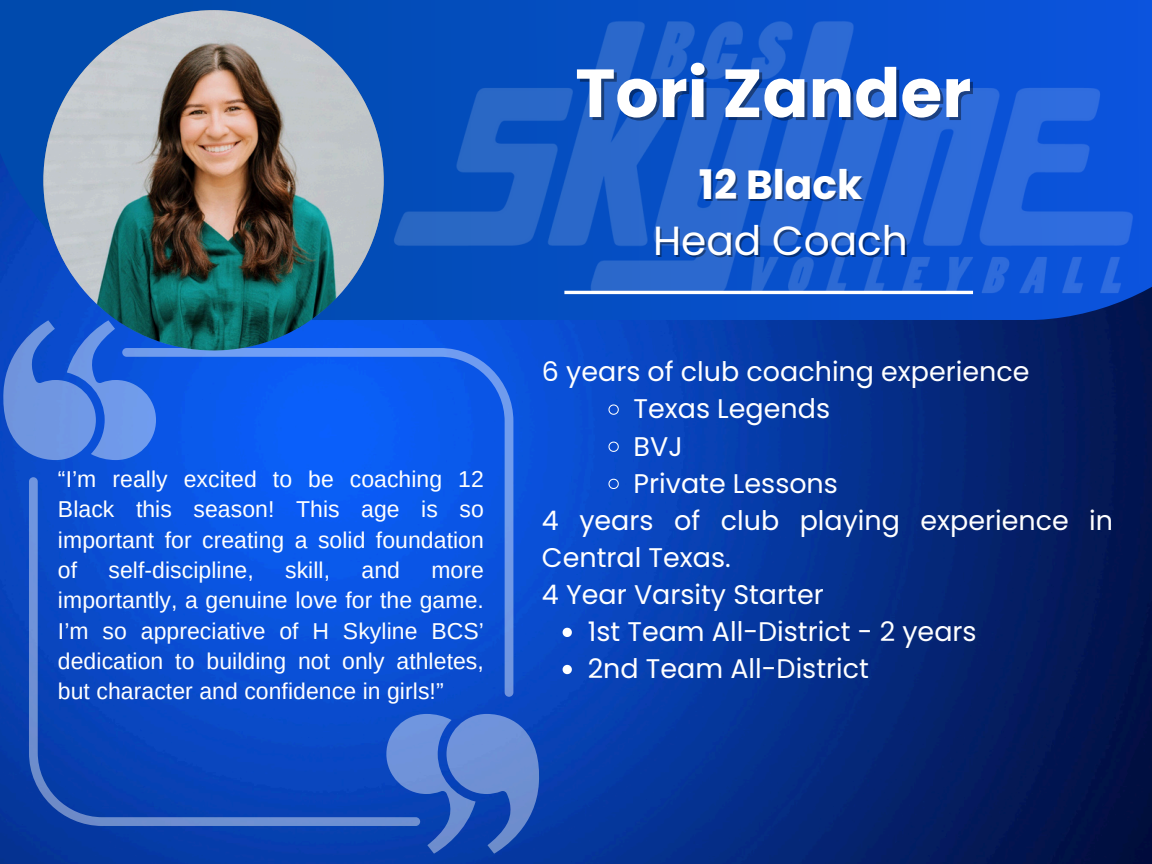
<style>
.page{position:relative;width:1152px;height:864px;background:#fff}
.page>*{position:absolute;margin:0;border:0;box-sizing:border-box;transform-origin:0 0}
.t1{font:700 67.8px "Poppins";color:#fff}
.t2{font:40.65px "Poppins";color:#fff}
.t3{font:700 40.65px "Poppins";color:#fff}
.t4{font:27px/37.2px "Poppins";color:#fff}
.t5{font:22.95px/30.3px "Arimo";letter-spacing:.005em;color:#fff;text-align:justify}
</style>
<div class="page">
<img style="left:0;top:320px;width:1152px;height:544px">
<svg style="left:0;top:0;width:338px;height:320px;background:#0249b3"></svg>
<img style="left:338px;top:0;width:814px;height:357px">
<hr style="left:564px;top:291px;width:409px;height:3px;background:#fff">
<svg style="left:3px;top:320px;width:153px;height:140px;background:#4678da"></svg>
<svg style="left:386px;top:714px;width:153px;height:140px;background:#426dc5"></svg>
<svg style="left:29px;top:477px;width:391px;height:349px;background:#154ec2"></svg>
<svg style="left:122px;top:348px;width:391px;height:349px;background:#0e58e5"></svg>
<img style="left:43px;top:10px;width:341px;height:340px;border-radius:50%">
<svg style="left:608px;top:404px;width:12px;height:11px"></svg>
<svg style="left:608px;top:441px;width:12px;height:12px"></svg>
<svg style="left:608px;top:478px;width:12px;height:12px"></svg>
<svg style="left:563px;top:628px;width:9px;height:9px"></svg>
<svg style="left:563px;top:665px;width:9px;height:9px"></svg>
<p class="t5" style="left:58px;top:464px;width:427px">“I’m really excited to be coaching 12<br>Black this season! This age is so important for creating a solid foundation of</p>
<p class="t5" style="left:109px;top:555px;width:147px">self-discipline,</p>
<p class="t5" style="left:285px;top:555px;width:46px">skill,</p>
<p class="t5" style="left:362px;top:555px;width:40px">and</p>
<p class="t5" style="left:58px;top:555px;width:427px;text-indent:373px">more importantly, a genuine love for the game.<br>I’m so appreciative of H Skyline BCS’ dedication to building not only athletes, but character and confidence in girls!”</p>
<p class="t1" style="left:575px;top:46px;width:397px">Tori Zander</p>
<h2 class="t3" style="left:699px;top:156px;width:165px">12 Black</h2>
<p class="t2" style="left:653px;top:213px;width:256px">Head Coach</p>
<p class="t4" style="left:542px;top:353px;width:489px">6 years of club coaching experience</p>
<p class="t4" style="left:634px;top:390px;width:198px">Texas Legends</p>
<h3 class="t4" style="left:634px;top:427px;width:51px">BVJ</h3>
<p class="t4" style="left:634px;top:465px;width:206px">Private Lessons</p>
<p class="t4" style="left:542px;top:502px;width:573px">4 years of club playing experience in<br>Central Texas.<br>4 Year Varsity Starter</p>
<p class="t4" style="left:588px;top:613px;width:390px">1st Team All-District - 2 years</p>
<h3 class="t4" style="left:588px;top:650px;width:283px">2nd Team All-District</h3>
</div>
